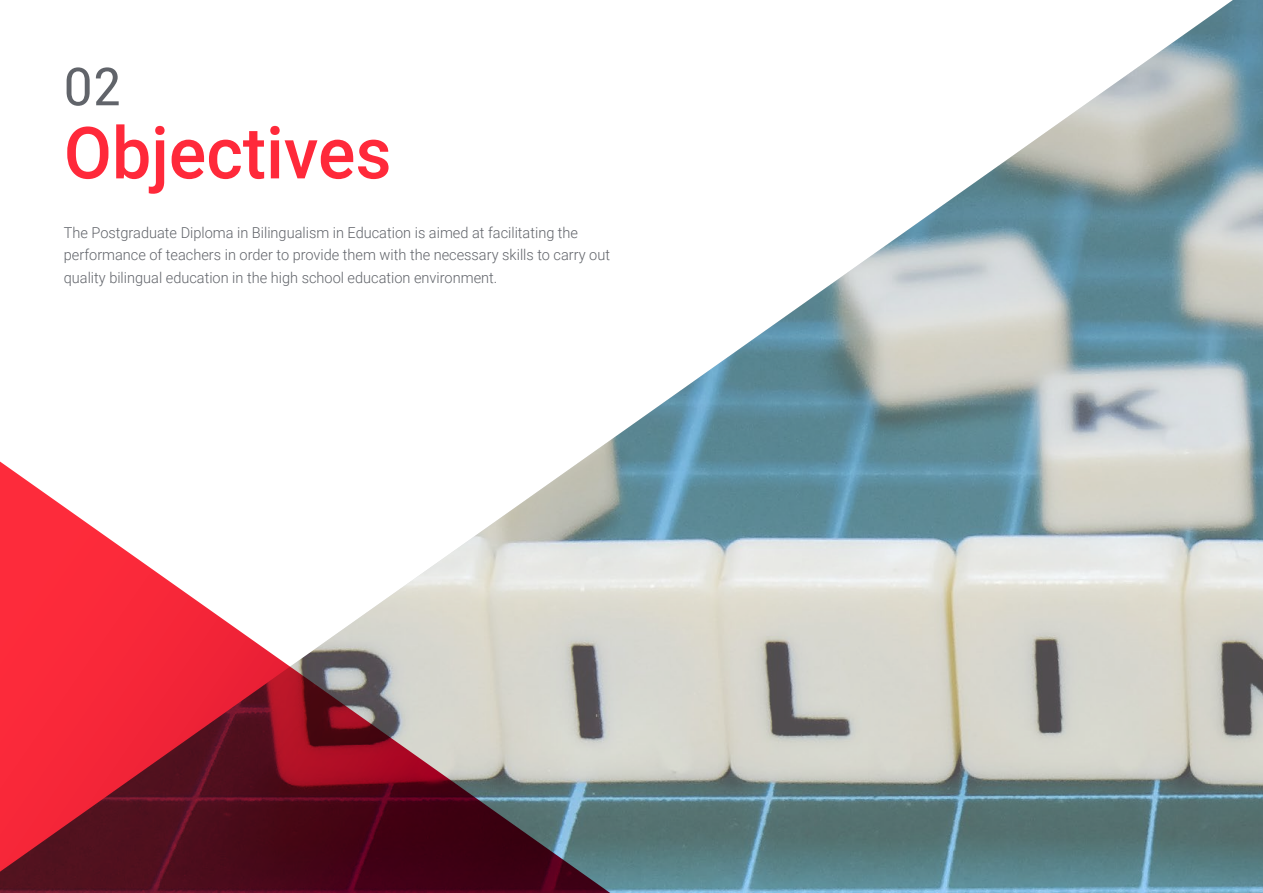
<style>
.page{position:relative;width:1263px;height:893px;background:#fff}
.page>*{position:absolute;margin:0;border:0;box-sizing:border-box;transform-origin:0 0}
.t1{font:500 72px "Roboto";color:#ff293a}
.t2{font:52.5px "Roboto";color:#61646a}
.t3{font:300 15px/22.5px "Roboto";color:#61646a}
</style>
<div class="page">
<img style="left:602px;top:0;width:661px;height:893px">
<svg style="left:0;top:446px;width:640px;height:447px"></svg>
<h2 class="t2" style="left:64px;top:50px;width:59px">02</h2>
<h1 class="t1" style="left:64px;top:102px;width:329px">Objectives</h1>
<p class="t3" style="left:64px;top:221px;width:548px">The Postgraduate Diploma in Bilingualism in Education is aimed at facilitating the performance of teachers in order to provide them with the necessary skills to carry out quality bilingual education in the high school education environment.</p>
</div>
